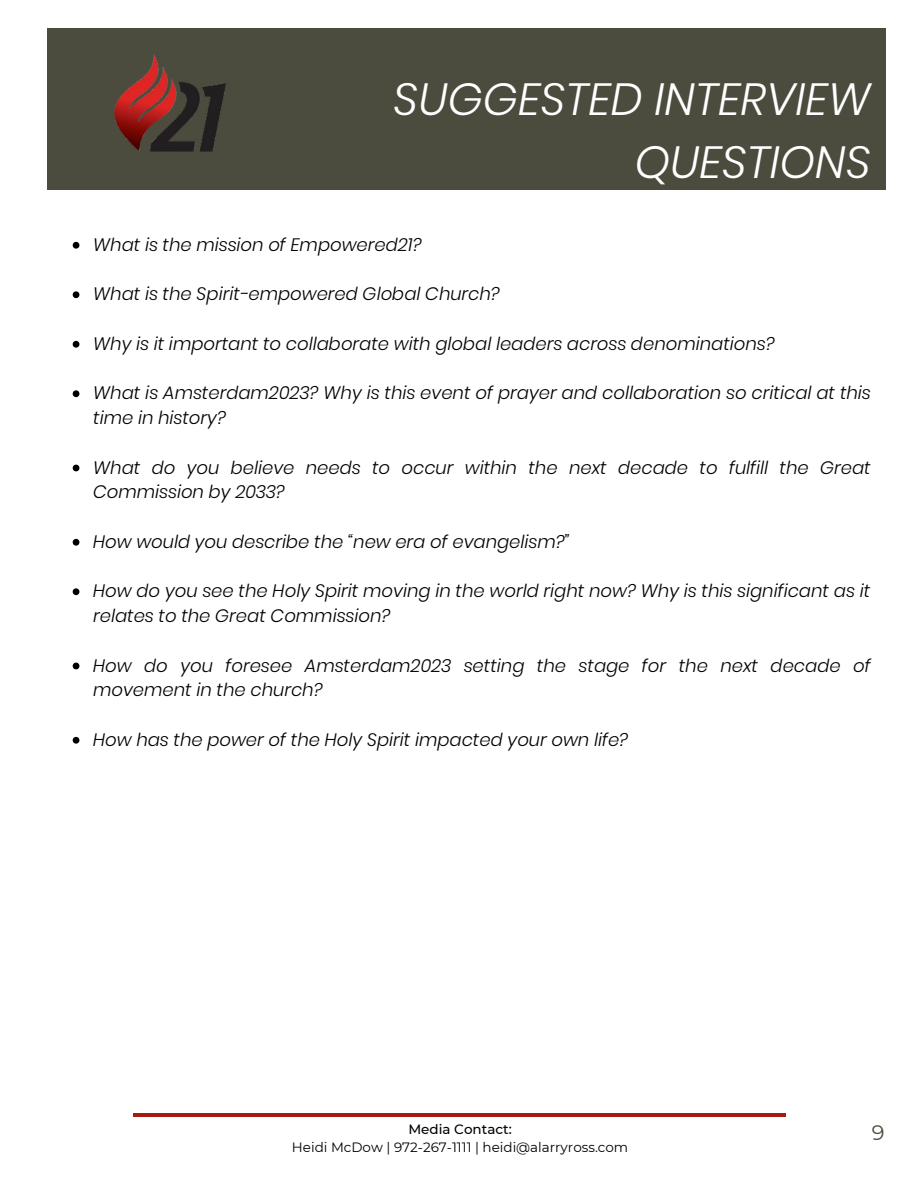
<style>
.page{position:relative;width:918px;height:1188px;background:#fff}
.page>*{position:absolute;margin:0;border:0;box-sizing:border-box;transform-origin:0 0}
.t1{font:italic 300 45px/63px "Poppins";color:#fff;text-align:right}
.t2{font:21px "Montserrat";color:#4b4c3e}
.t3{font:italic 300 18px/24.8px "Poppins";color:#000}
.t4{font:13.5px "Montserrat";color:#000}
.t5{font:500 13.5px "Montserrat";color:#000}
</style>
<div class="page">
<hr style="left:134px;top:1113px;width:652px;height:3px;background:#a61a14">
<div style="left:48px;top:28px;width:838px;height:162px;background:#4b4c3e"></div>
<svg style="left:73px;top:242px;width:6px;height:7px"></svg>
<svg style="left:73px;top:291px;width:6px;height:7px"></svg>
<svg style="left:73px;top:341px;width:6px;height:7px"></svg>
<svg style="left:73px;top:390px;width:6px;height:7px"></svg>
<svg style="left:73px;top:465px;width:6px;height:6px"></svg>
<svg style="left:73px;top:539px;width:6px;height:7px"></svg>
<svg style="left:73px;top:588px;width:6px;height:7px"></svg>
<svg style="left:73px;top:663px;width:6px;height:6px"></svg>
<svg style="left:73px;top:737px;width:6px;height:7px"></svg>
<img style="left:114px;top:54px;width:112px;height:98px">
<h1 class="t1" style="left:394px;top:68px;width:479px">SUGGESTED INTERVIEW<br>QUESTIONS</h1>
<p class="t3" style="left:93px;top:232px;width:330px">What is the mission of Empowered21?</p>
<p class="t3" style="left:93px;top:282px;width:408px">What is the Spirit-empowered Global Church?</p>
<p class="t3" style="left:93px;top:331px;width:683px">Why is it important to collaborate with global leaders across denominations?</p>
<p class="t3" style="left:93px;top:381px;width:779px">What is Amsterdam2023? Why is this event of prayer and collaboration so critical at this time in history?</p>
<p class="t3" style="left:93px;top:455px;width:779px">What do you believe needs to occur within the next decade to fulfill the Great<br>Commission by 2033?</p>
<p class="t3" style="left:93px;top:529px;width:478px">How would you describe the “new era of evangelism?”</p>
<p class="t3" style="left:93px;top:579px;width:779px">How do you see the Holy Spirit moving in the world right now? Why is this significant as it relates to the Great Commission?</p>
<p class="t3" style="left:93px;top:653px;width:779px">How do you foresee Amsterdam2023 setting the stage for the next decade of movement in the church?</p>
<p class="t3" style="left:93px;top:727px;width:537px">How has the power of the Holy Spirit impacted your own life?</p>
<p class="t5" style="left:408px;top:1121px;width:105px">Media Contact:</p>
<p class="t4" style="left:292px;top:1139px;width:338px">Heidi McDow | 972-267-1111 | heidi@alarryross.com</p>
<p class="t2" style="left:872px;top:1119px;width:14px">9</p>
</div>
